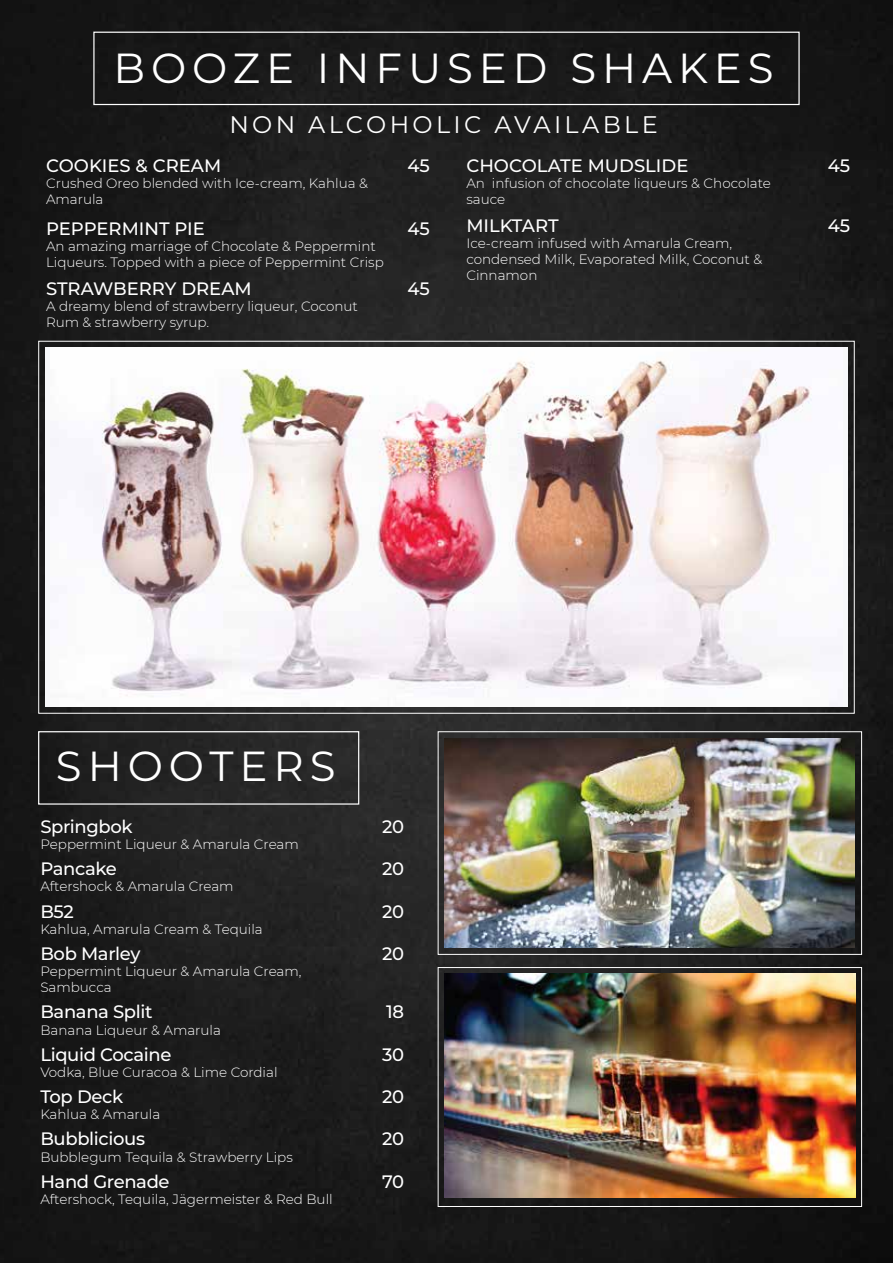
<style>
.page{position:relative;width:893px;height:1263px;background:#fff}
.page>*{position:absolute;margin:0;border:0;box-sizing:border-box;transform-origin:0 0}
.t1{font:42px "Montserrat";letter-spacing:.14em;color:#fff}
.t2{font:24px "Montserrat";letter-spacing:.14em;color:#fff}
.t3{font:500 18px "Montserrat";letter-spacing:-.02em;color:#fff}
.t4{font:500 18px "Montserrat";color:#fff}
.t5{font:300 13.5px/16.2px "Montserrat";color:#fff}
</style>
<div class="page">
<img style="left:0;top:0;width:893px;height:1263px">
<div style="left:38px;top:731px;width:321px;height:74px;border:1px solid #fff"></div>
<img style="left:51px;top:348px;width:791px;height:359px">
<div style="left:438px;top:731px;width:424px;height:224px;border:1px solid #fff"></div>
<img style="left:444px;top:738px;width:410px;height:210px">
<div style="left:438px;top:967px;width:424px;height:240px;border:1px solid #fff"></div>
<img style="left:444px;top:974px;width:411px;height:224px">
<div style="left:93px;top:32px;width:707px;height:73px;border:1px solid #fff"></div>
<h1 class="t1" style="left:113px;top:40px;width:662px">BOOZE INFUSED SHAKES</h1>
<h2 class="t2" style="left:229px;top:108px;width:430px">NON ALCOHOLIC AVAILABLE</h2>
<h3 class="t4" style="left:466px;top:153px;width:224px">CHOCOLATE MUDSLIDE</h3>
<h3 class="t3" style="left:828px;top:153px;width:24px">45</h3>
<p class="t5" style="left:466px;top:175px;width:306px">An infusion of chocolate liqueurs &amp; Chocolate sauce</p>
<h3 class="t4" style="left:466px;top:213px;width:94px">MILKTART</h3>
<h3 class="t3" style="left:828px;top:213px;width:24px">45</h3>
<p class="t5" style="left:466px;top:235px;width:297px">Ice-cream infused with Amarula Cream, condensed Milk, Evaporated Milk, Coconut &amp;<br>Cinnamon</p>
<h3 class="t4" style="left:46px;top:153px;width:177px">COOKIES &amp; CREAM</h3>
<h3 class="t3" style="left:408px;top:153px;width:24px">45</h3>
<p class="t5" style="left:46px;top:175px;width:323px">Crushed Oreo blended with Ice-cream, Kahlua &amp;<br>Amarula</p>
<h3 class="t4" style="left:46px;top:216px;width:160px">PEPPERMINT PIE</h3>
<h3 class="t3" style="left:408px;top:216px;width:24px">45</h3>
<p class="t5" style="left:46px;top:238px;width:339px">An amazing marriage of Chocolate &amp; Peppermint<br>Liqueurs. Topped with a piece of Peppermint Crisp</p>
<h3 class="t4" style="left:46px;top:276px;width:207px">STRAWBERRY DREAM</h3>
<h3 class="t3" style="left:408px;top:276px;width:24px">45</h3>
<p class="t5" style="left:46px;top:298px;width:313px">A dreamy blend of strawberry liqueur, Coconut<br>Rum &amp; strawberry syrup.</p>
<h1 class="t1" style="left:56px;top:737px;width:281px">SHOOTERS</h1>
<h3 class="t3" style="left:40px;top:814px;width:94px">Springbok</h3>
<h3 class="t3" style="left:382px;top:814px;width:23px">20</h3>
<p class="t5" style="left:40px;top:836px;width:260px">Peppermint Liqueur &amp; Amarula Cream</p>
<h3 class="t3" style="left:40px;top:856px;width:78px">Pancake</h3>
<h3 class="t3" style="left:382px;top:856px;width:23px">20</h3>
<p class="t5" style="left:40px;top:878px;width:195px">Aftershock &amp; Amarula Cream</p>
<h3 class="t3" style="left:40px;top:899px;width:35px">B52</h3>
<h3 class="t3" style="left:382px;top:899px;width:23px">20</h3>
<p class="t5" style="left:40px;top:920px;width:224px">Kahlua, Amarula Cream &amp; Tequila</p>
<h3 class="t3" style="left:40px;top:941px;width:102px">Bob Marley</h3>
<h3 class="t3" style="left:382px;top:941px;width:23px">20</h3>
<p class="t5" style="left:40px;top:963px;width:263px">Peppermint Liqueur &amp; Amarula Cream,<br>Sambucca</p>
<h3 class="t3" style="left:40px;top:999px;width:114px">Banana Split</h3>
<h3 class="t3" style="left:386px;top:999px;width:19px">18</h3>
<p class="t5" style="left:40px;top:1021px;width:182px">Banana Liqueur &amp; Amarula</p>
<h3 class="t3" style="left:40px;top:1042px;width:133px">Liquid Cocaine</h3>
<h3 class="t3" style="left:382px;top:1042px;width:23px">30</h3>
<p class="t5" style="left:40px;top:1063px;width:239px">Vodka, Blue Curacoa &amp; Lime Cordial</p>
<h3 class="t3" style="left:40px;top:1084px;width:84px">Top Deck</h3>
<h3 class="t3" style="left:382px;top:1084px;width:23px">20</h3>
<p class="t5" style="left:40px;top:1106px;width:121px">Kahlua &amp; Amarula</p>
<h3 class="t3" style="left:40px;top:1126px;width:106px">Bubblicious</h3>
<h3 class="t3" style="left:382px;top:1126px;width:23px">20</h3>
<p class="t5" style="left:40px;top:1148px;width:254px">Bubblegum Tequila &amp; Strawberry Lips</p>
<h3 class="t3" style="left:40px;top:1169px;width:131px">Hand Grenade</h3>
<h3 class="t3" style="left:382px;top:1169px;width:24px">70</h3>
<p class="t5" style="left:40px;top:1190px;width:294px">Aftershock, Tequila, Jägermeister &amp; Red Bull</p>
</div>
